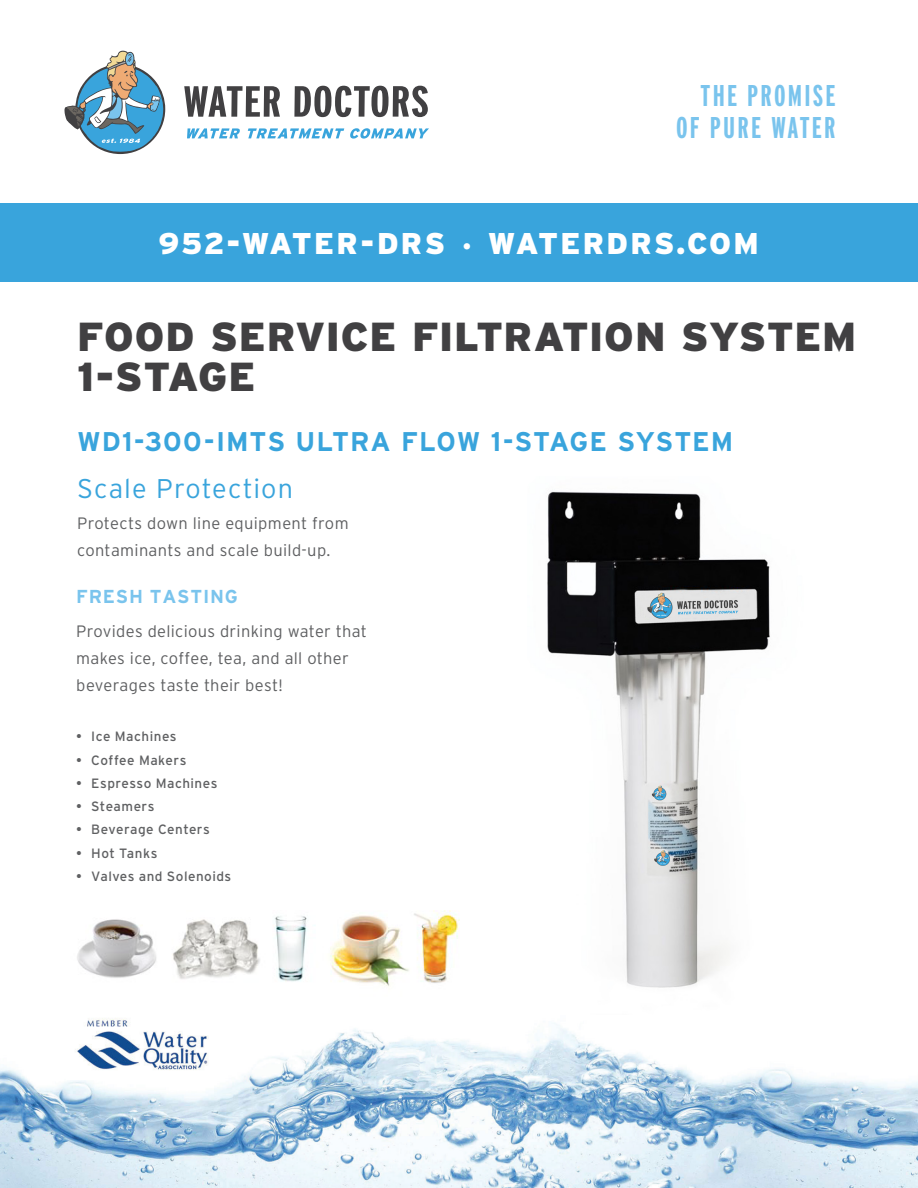
<style>
.page{position:relative;width:918px;height:1188px;background:#fff}
.page>*{position:absolute;margin:0;border:0;box-sizing:border-box;transform-origin:0 0}
.t1{font:900 40.5px/40.5px "Interstate";letter-spacing:.015em;color:#414042}
.t2{font:900 30px "Interstate";letter-spacing:.075em;color:#fff}
.t3{font:700 30px/31.5px "Interstate Compressed";letter-spacing:.075em;color:#7ac4ed;text-align:right}
.t4{font:700 27px "Interstate";letter-spacing:.03em;color:#39a4dc}
.t5{font:300 27px "Interstate";letter-spacing:.04em;color:#39a4dc}
.t6{font:700 18.75px "Interstate";letter-spacing:.04em;color:#7ac4ed}
.t7{font:300 16.5px/27px "Interstate";letter-spacing:.02em;color:#5f6062}
.t8{font:13.5px "Interstate";letter-spacing:.035em;color:#5f6062}
.s1{font-weight:400;font-size:21px}
</style>
<div class="page">
<div style="left:0;top:204px;width:918px;height:78px;background:#39a4dc"></div>
<svg style="left:350px;top:128px;width:79px;height:11px"></svg>
<svg style="left:248px;top:128px;width:96px;height:11px"></svg>
<svg style="left:187px;top:128px;width:53px;height:10px"></svg>
<svg style="left:184px;top:86px;width:96px;height:31px"></svg>
<svg style="left:294px;top:86px;width:134px;height:31px"></svg>
<svg style="left:64px;top:51px;width:101px;height:103px"></svg>
<img style="left:0;top:1023px;width:918px;height:165px">
<img style="left:547px;top:491px;width:223px;height:497px">
<img style="left:77px;top:910px;width:383px;height:77px">
<img style="left:66px;top:1018px;width:153px;height:62px">
<h2 class="t3" style="left:676px;top:80px;width:161px">THE PROMISE<br>OF PURE WATER</h2>
<h2 class="t2" style="left:159px;top:226px;width:602px">952-WATER-DRS <span class="s1">•</span> WATERDRS.COM</h2>
<h1 class="t1" style="left:77px;top:316px;width:781px">FOOD SERVICE FILTRATION SYSTEM<br>1-STAGE</h1>
<h3 class="t4" style="left:77px;top:427px;width:658px">WD1-300-IMTS ULTRA FLOW 1-STAGE SYSTEM</h3>
<h3 class="t5" style="left:77px;top:473px;width:217px">Scale Protection</h3>
<p class="t7" style="left:77px;top:510px;width:273px;line-height:26.2px">Protects down line equipment from contaminants and scale build-up.</p>
<p class="t6" style="left:76px;top:586px;width:163px">FRESH TASTING</p>
<p class="t7" style="left:76px;top:618px;width:292px">Provides delicious drinking water that makes ice, coffee, tea, and all other beverages taste their best!</p>
<p class="t8" style="left:76px;top:729px;width:102px">• Ice Machines</p>
<p class="t8" style="left:76px;top:752px;width:112px">• Coffee Makers</p>
<p class="t8" style="left:76px;top:776px;width:143px">• Espresso Machines</p>
<p class="t8" style="left:76px;top:799px;width:80px">• Steamers</p>
<p class="t8" style="left:76px;top:822px;width:135px">• Beverage Centers</p>
<p class="t8" style="left:76px;top:845px;width:83px">• Hot Tanks</p>
<p class="t8" style="left:76px;top:869px;width:157px">• Valves and Solenoids</p>
</div>
